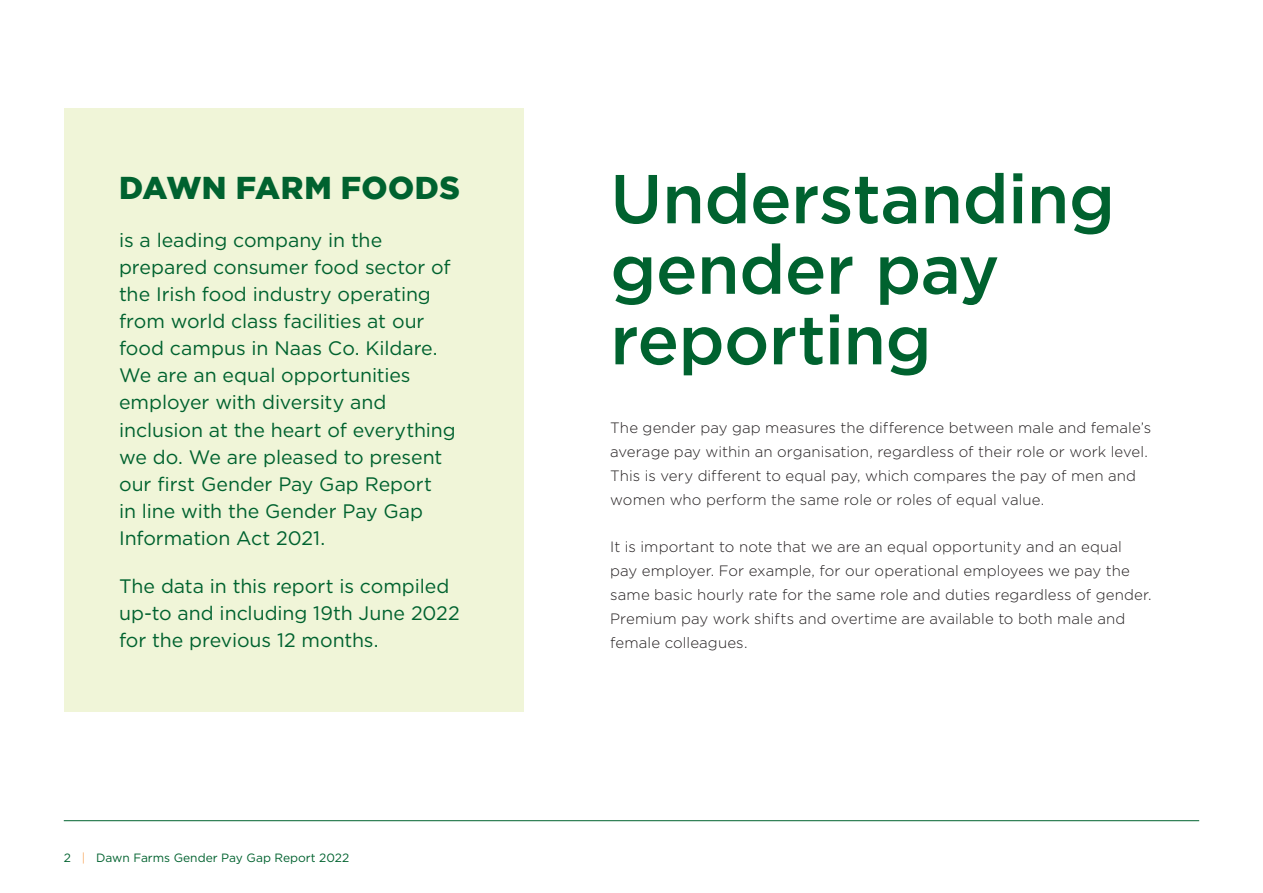
<style>
.page{position:relative;width:1263px;height:893px;background:#fff}
.page>*{position:absolute;margin:0;border:0;box-sizing:border-box;transform-origin:0 0}
.t1{font:500 69px/70.5px "Gotham";letter-spacing:-.01em;color:#00622f}
.t2{font:900 31.5px "Gotham";letter-spacing:.01em;color:#00622f}
.t3{font:19.5px/27px "Gotham";letter-spacing:-.005em;color:#00622f}
.t4{font:300 15px/24px "Gotham";letter-spacing:.005em;color:#231f20}
.t5{font:12px "Gotham";color:#00622f}
.s1{font-weight:300;color:#f69238}
</style>
<div class="page">
<hr style="left:64px;top:820px;width:1135px;height:1px;background:#00622f">
<div style="left:64px;top:108px;width:460px;height:604px;background:#f0f5d8"></div>
<h2 class="t2" style="left:119px;top:170px;width:342px">DAWN FARM FOODS</h2>
<p class="t3" style="left:119px;top:227px;width:338px">is a leading company in the prepared consumer food sector of the Irish food industry operating from world class facilities at our food campus in Naas Co. Kildare.<br>We are an equal opportunities employer with diversity and inclusion at the heart of everything we do. We are pleased to present our first Gender Pay Gap Report<br>in line with the Gender Pay Gap<br>Information Act 2021.</p>
<h3 class="t3" style="left:119px;top:572px;width:342px">The data in this report is compiled up-to and including 19th June 2022 for the previous 12 months.</h3>
<p class="t5" style="left:64px;top:850px;width:287px">2 <span class="s1">|</span> Dawn Farms Gender Pay Gap Report 2022</p>
<h1 class="t1" style="left:610px;top:162px;width:506px">Understanding gender pay reporting</h1>
<p class="t4" style="left:610px;top:416px;width:543px">The gender pay gap measures the difference between male and female’s average pay within an organisation, regardless of their role or work level.<br>This is very different to equal pay, which compares the pay of men and women who perform the same role or roles of equal value.</p>
<p class="t4" style="left:610px;top:534px;width:543px">It is important to note that we are an equal opportunity and an equal pay employer. For example, for our operational employees we pay the same basic hourly rate for the same role and duties regardless of gender.<br>Premium pay work shifts and overtime are available to both male and female colleagues.</p>
</div>
